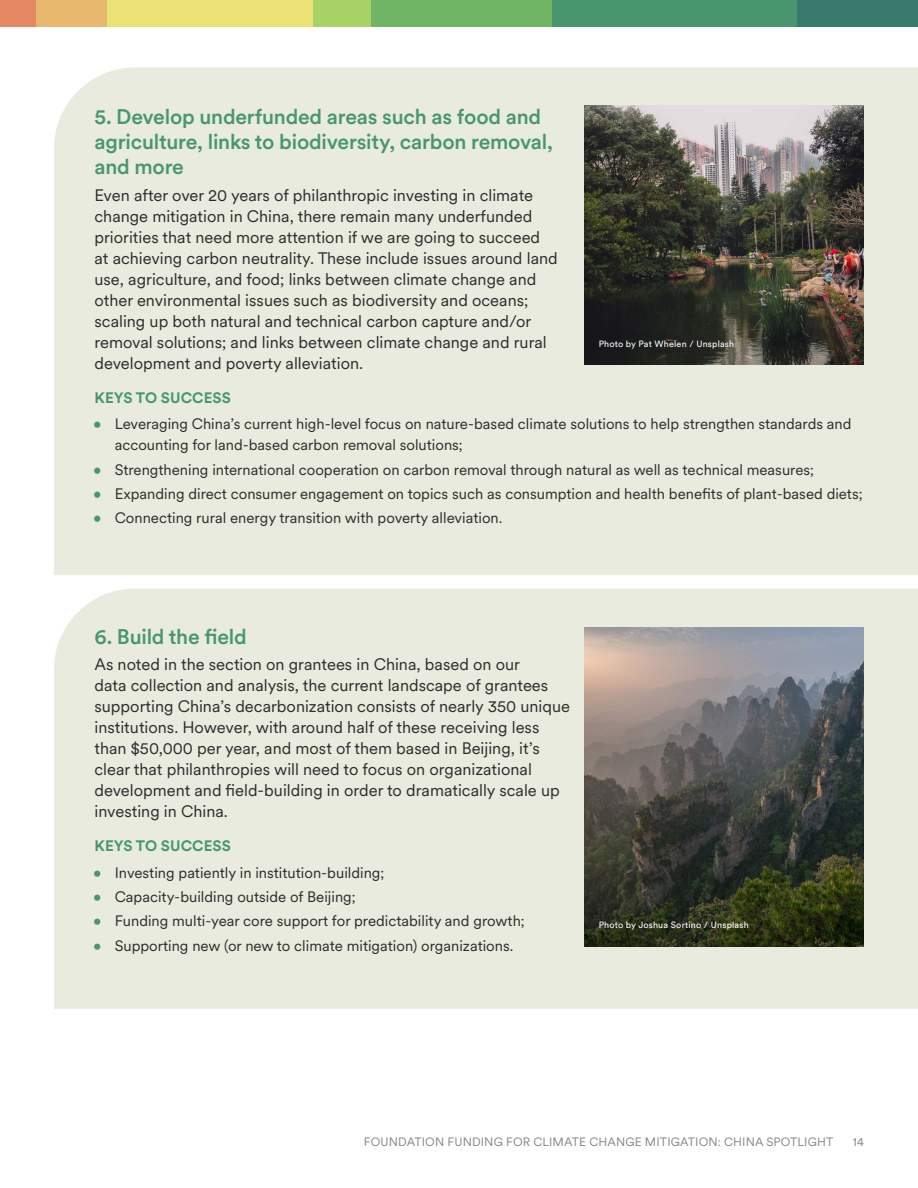
<style>
.page{position:relative;width:918px;height:1188px;background:#fff}
.page>*{position:absolute;margin:0;border:0;box-sizing:border-box;transform-origin:0 0}
.t1{font:500 21px/25.2px "Circular XX";letter-spacing:-.01em;color:#47966e}
.t2{font:16.5px/21px "Circular XX";color:#302a2c}
.t3{font:15px/21px "Circular XX";color:#302a2c}
.t4{font:700 15px "Circular XX";letter-spacing:.01em;color:#47966e}
.t5{font:12px "Circular XX";letter-spacing:.01em;color:#8b8580}
.t6{font:9px "Circular XX";letter-spacing:.02em;color:#fff}
.s1{color:#47966e}
</style>
<div class="page">
<div style="left:54px;top:68px;width:864px;height:507px;background:#e8ebde"></div>
<div style="left:54px;top:589px;width:864px;height:420px;background:#e8ebde"></div>
<img style="left:584px;top:106px;width:280px;height:258px">
<img style="left:584px;top:628px;width:280px;height:318px">
<div style="left:313px;top:0;width:68px;height:27px;background:#a8d166"></div>
<div style="left:371px;top:0;width:254px;height:27px;background:#70b566"></div>
<div style="left:552px;top:0;width:254px;height:27px;background:#47966e"></div>
<div style="left:798px;top:0;width:120px;height:27px;background:#387a6e"></div>
<div style="left:0;top:0;width:36px;height:27px;background:#e58763"></div>
<div style="left:36px;top:0;width:97px;height:27px;background:#e8b86f"></div>
<div style="left:108px;top:0;width:205px;height:27px;background:#ebe275"></div>
<p class="t1" style="left:94px;top:103px;width:460px">5. Develop underfunded areas such as food and agriculture, links to biodiversity, carbon removal, and more</p>
<p class="t2" style="left:94px;top:184px;width:465px">Even after over 20 years of philanthropic investing in climate change mitigation in China, there remain many underfunded priorities that need more attention if we are going to succeed at achieving carbon neutrality. These include issues around land use, agriculture, and food; links between climate change and other environmental issues such as biodiversity and oceans; scaling up both natural and technical carbon capture and/or removal solutions; and links between climate change and rural development and poverty alleviation.</p>
<p class="t4" style="left:95px;top:387px;width:138px">KEYS TO SUCCESS</p>
<p class="t3" style="left:115px;top:413px;width:738px;text-indent:-22px"><span class="s1">•</span> Leveraging China’s current high-level focus on nature-based climate solutions to help strengthen standards and accounting for land-based carbon removal solutions;</p>
<p class="t3" style="left:93px;top:458px;width:723px"><span class="s1">•</span> Strengthening international cooperation on carbon removal through natural as well as technical measures;</p>
<p class="t3" style="left:93px;top:483px;width:771px"><span class="s1">•</span> Expanding direct consumer engagement on topics such as consumption and health benefits of plant-based diets;</p>
<p class="t3" style="left:93px;top:507px;width:411px"><span class="s1">•</span> Connecting rural energy transition with poverty alleviation.</p>
<p class="t6" style="left:599px;top:337px;width:137px">Photo by Pat Whelen / Unsplash</p>
<p class="t1" style="left:94px;top:623px;width:154px">6. Build the field</p>
<p class="t2" style="left:94px;top:653px;width:477px">As noted in the section on grantees in China, based on our<br>data collection and analysis, the current landscape of grantees supporting China’s decarbonization consists of nearly 350 unique institutions. However, with around half of these receiving less than $50,000 per year, and most of them based in Beijing, it’s clear that philanthropies will need to focus on organizational development and field-building in order to dramatically scale up investing in China.</p>
<p class="t4" style="left:95px;top:836px;width:138px">KEYS TO SUCCESS</p>
<p class="t3" style="left:93px;top:861px;width:293px"><span class="s1">•</span> Investing patiently in institution-building;</p>
<p class="t3" style="left:93px;top:886px;width:264px"><span class="s1">•</span> Capacity-building outside of Beijing;</p>
<p class="t3" style="left:93px;top:910px;width:433px"><span class="s1">•</span> Funding multi-year core support for predictability and growth;</p>
<p class="t3" style="left:93px;top:934px;width:422px"><span class="s1">•</span> Supporting new (or new to climate mitigation) organizations.</p>
<p class="t6" style="left:599px;top:919px;width:152px">Photo by Joshua Sortino / Unsplash</p>
<p class="t5" style="left:364px;top:1134px;width:471px">FOUNDATION FUNDING FOR CLIMATE CHANGE MITIGATION: CHINA SPOTLIGHT</p>
<p class="t5" style="left:853px;top:1134px;width:13px">14</p>
</div>
